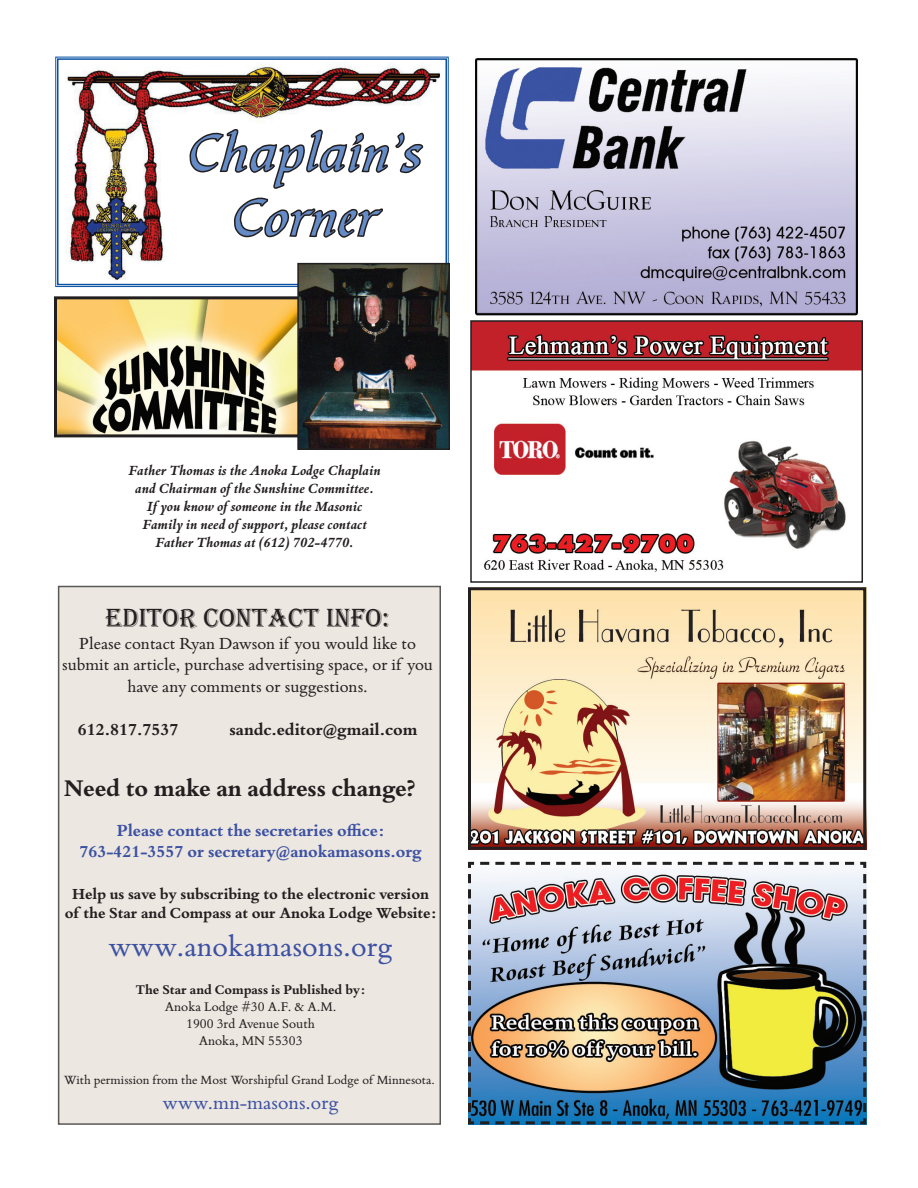
<style>
.page{position:relative;width:918px;height:1188px;background:#fff}
.page>*{position:absolute;margin:0;border:0;box-sizing:border-box;transform-origin:0 0}
.t1{font:54px "Bible Scr T";letter-spacing:.05em;color:#658bc7}
.t2{font:31.35px "Bembo Book MT Std";color:#3c51a3}
.t3{font:27px "Algerian";color:#231f20}
.t4{font:700 25.65px "Bembo Book MT Std";color:#231f20}
.t5{font:21px "Bembo Book MT Std";color:#3c51a3}
.t6{font:18px/21.6px "Bembo Book MT Std";color:#231f20;text-align:center}
.t7{font:700 18px "Bembo Book MT Std";color:#3c51a3}
.t8{font:700 18px "Bembo Book MT Std";color:#231f20}
.t9{font:700 16.5px/19.8px "Bembo Book MT Std";color:#231f20;text-align:center}
.t10{font:italic 700 15px "Bembo Book MT Std";color:#231f20}
.t11{font:14.25px "Bembo Book MT Std";color:#231f20}
.t12{font:700 14.25px "Bembo Book MT Std";color:#231f20}
.t13{font:13.5px "Bembo Book MT Std";color:#231f20}
</style>
<div class="page">
<div style="left:59px;top:586px;width:381px;height:538px;background:#ece7e0"></div>
<div style="left:58px;top:586px;width:383px;height:539px;border:2px solid #231f20"></div>
<img style="left:475px;top:58px;width:383px;height:258px">
<img style="left:473px;top:323px;width:387px;height:249px">
<div style="left:470px;top:320px;width:393px;height:263px;border:2px solid #231f20"></div>
<img style="left:472px;top:591px;width:390px;height:255px">
<div style="left:468px;top:587px;width:398px;height:263px;border:3px solid #231f20"></div>
<img style="left:468px;top:861px;width:399px;height:264px">
<img style="left:55px;top:57px;width:394px;height:230px">
<div style="left:57px;top:58px;width:390px;height:227px;border:2px solid #0750a3"></div>
<svg style="left:188px;top:127px;width:238px;height:136px"></svg>
<img style="left:58px;top:300px;width:239px;height:133px">
<div style="left:54px;top:296px;width:260px;height:141px;border:3px solid #231f20"></div>
<img style="left:300px;top:266px;width:147px;height:181px">
<div style="left:297px;top:263px;width:153px;height:187px;border:2px solid #231f20"></div>
<p class="t1" style="left:188px;top:123px;width:234px">Chaplain’s</p>
<p class="t1" style="left:233px;top:188px;width:146px">Corner</p>
<p class="t10" style="left:129px;top:460px;width:254px">Father Thomas is the Anoka Lodge Chaplain</p>
<p class="t10" style="left:135px;top:478px;width:240px">and Chairman of the Sunshine Committee.</p>
<p class="t10" style="left:147px;top:496px;width:217px">If you know of someone in the Masonic</p>
<p class="t10" style="left:143px;top:514px;width:226px">Family in need of support, please contact</p>
<p class="t10" style="left:156px;top:532px;width:200px">Father Thomas at (612) 702-4770.</p>
<p class="t3" style="left:106px;top:603px;width:286px">EDITOR CONTACT INFO:</p>
<p class="t6" style="left:62px;top:631px;width:372px">Please contact Ryan Dawson if you would like to submit an article, purchase advertising space, or if you have any comments or suggestions.</p>
<p class="t8" style="left:78px;top:717px;width:102px">612.817.7537</p>
<p class="t8" style="left:230px;top:717px;width:189px">sandc.editor@gmail.com</p>
<p class="t4" style="left:64px;top:771px;width:353px">Need to make an address change?</p>
<p class="t7" style="left:117px;top:818px;width:269px">Please contact the secretaries office:</p>
<p class="t7" style="left:80px;top:840px;width:344px">763-421-3557 or secretary@anokamasons.org</p>
<p class="t9" style="left:65px;top:883px;width:373px">Help us save by subscribing to the electronic version of the Star and Compass at our Anoka Lodge Website:</p>
<p class="t2" style="left:108px;top:926px;width:286px">www.anokamasons.org</p>
<p class="t12" style="left:136px;top:980px;width:231px">The Star and Compass is Published by:</p>
<p class="t11" style="left:165px;top:997px;width:173px">Anoka Lodge #30 A.F. &amp; A.M.</p>
<p class="t11" style="left:186px;top:1014px;width:130px">1900 3rd Avenue South</p>
<p class="t11" style="left:199px;top:1031px;width:105px">Anoka, MN 55303</p>
<p class="t13" style="left:64px;top:1071px;width:372px">With permission from the Most Worshipful Grand Lodge of Minnesota.</p>
<p class="t5" style="left:162px;top:1088px;width:178px">www.mn-masons.org</p>
</div>
